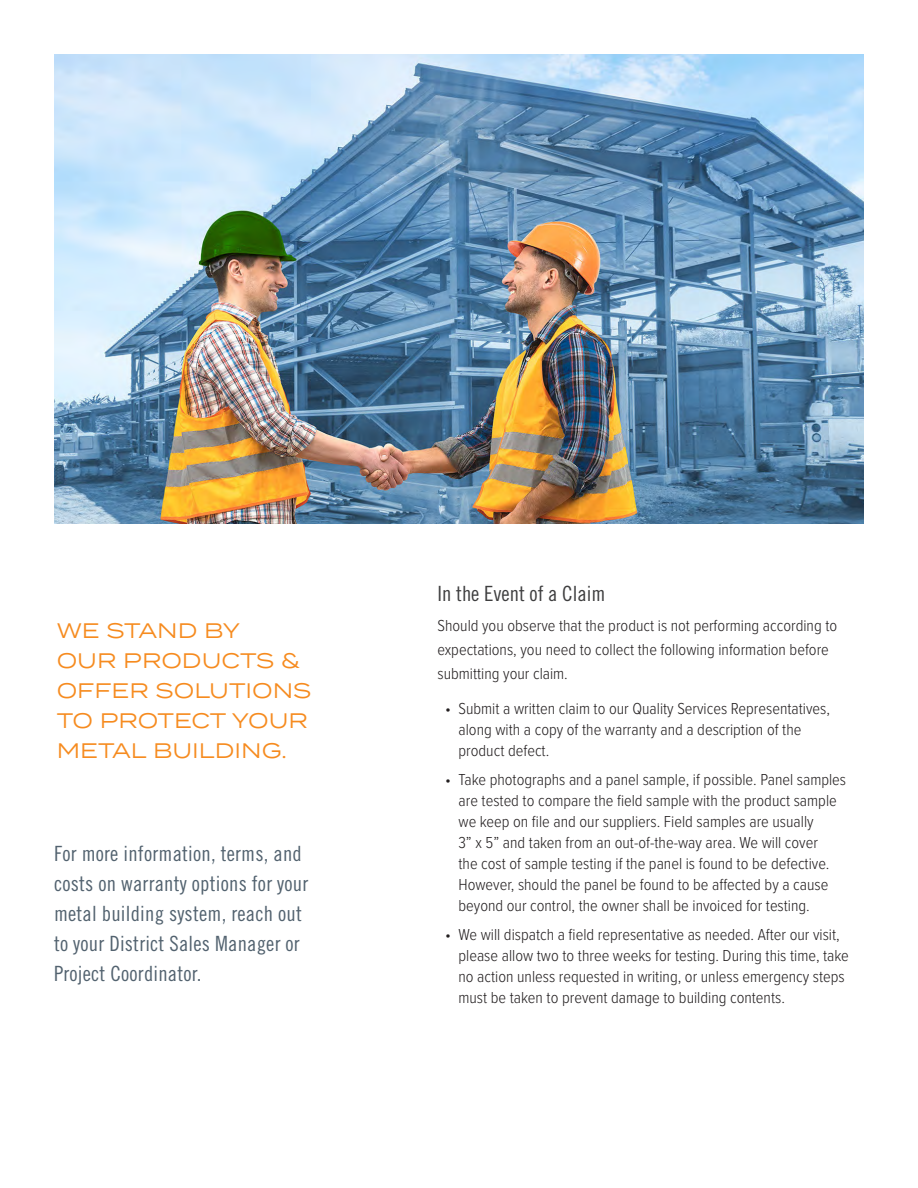
<style>
.page{position:relative;width:918px;height:1188px;background:#fff}
.page>*{position:absolute;margin:0;border:0;box-sizing:border-box;transform-origin:0 0}
.Sub-Header{font:21px/30px "Trade Gothic LT Std Cn 18";letter-spacing:.01em;color:#52626f}
.Large_Highlight_Text{font:21px/30px "Termina";color:#f68b1f}
.Sub-Header-2{font:21px "Trade Gothic LT Std Cn 18";color:#3e3e3f}
.Body_Copy{font:300 16.5px/21px "Proxima Nova Cond";color:#231f20}
</style>
<div class="page">
<img style="left:54px;top:54px;width:810px;height:470px">
<p class="Large_Highlight_Text" style="left:57px;top:614px;width:256px">WE STAND BY<br>OUR PRODUCTS &amp;<br>OFFER SOLUTIONS<br>TO PROTECT YOUR<br>METAL BUILDING.</p>
<p class="Sub-Header" style="left:54px;top:838px;width:256px">For more information, terms, and costs on warranty options for your metal building system, reach out to your District Sales Manager or<br>Project Coordinator.</p>
<p class="Sub-Header-2" style="left:438px;top:581px;width:169px">In the Event of a Claim</p>
<p class="Body_Copy" style="left:438px;top:613px;width:401px;line-height:24px">Should you observe that the product is not performing according to expectations, you need to collect the following information before submitting your claim.</p>
<p class="Body_Copy" style="left:459px;top:697px;width:373px;text-indent:-14px">• Submit a written claim to our Quality Services Representatives, along with a copy of the warranty and a description of the product defect.</p>
<p class="Body_Copy" style="left:459px;top:768px;width:389px;text-indent:-14px">• Take photographs and a panel sample, if possible. Panel samples are tested to compare the field sample with the product sample we keep on file and our suppliers. Field samples are usually<br>3” x 5” and taken from an out-of-the-way area. We will cover<br>the cost of sample testing if the panel is found to be defective.<br>However, should the panel be found to be affected by a cause beyond our control, the owner shall be invoiced for testing.</p>
<p class="Body_Copy" style="left:459px;top:923px;width:392px;text-indent:-14px">• We will dispatch a field representative as needed. After our visit, please allow two to three weeks for testing. During this time, take no action unless requested in writing, or unless emergency steps must be taken to prevent damage to building contents.</p>
</div>
